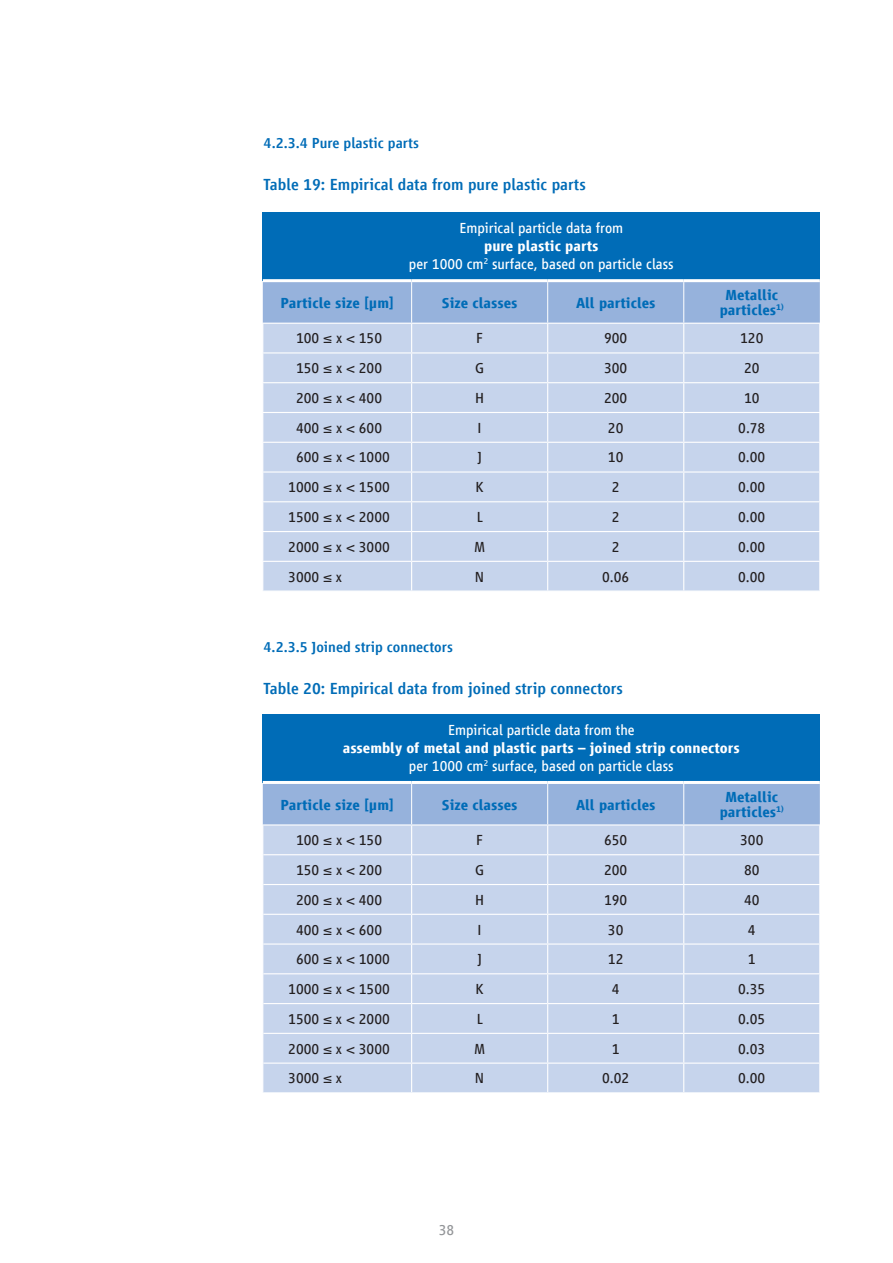
<style>
.page{position:relative;width:893px;height:1263px;background:#fff}
.page>*{position:absolute;margin:0;border:0;box-sizing:border-box;transform-origin:0 0}
.t1{font:500 16.5px "Vialog LT Com";color:#006cb7}
.t2{font:15px "Vialog LT Com";color:#231f20}
.t3{font:700 15px/15px "Vialog LT Com";color:#006cb7;text-align:center}
.t4{font:15px/18px "Vialog LT Com";color:#fff;text-align:center}
.t5{font:700 15px/18px "Vialog LT Com";color:#fff;text-align:center}
.t6{font:500 15px "Vialog LT Com";color:#006cb7}
.t7{font:15px "Vialog LT Com";color:#939598}
.s1{font-weight:700}
.s2{font-weight:400}
</style>
<div class="page">
<div style="left:263px;top:213px;width:557px;height:68px;background:#006cb7"></div>
<hr style="left:263px;top:279px;width:149px;height:3px;background:#fff">
<hr style="left:412px;top:279px;width:136px;height:3px;background:#fff">
<hr style="left:548px;top:279px;width:136px;height:3px;background:#fff">
<hr style="left:684px;top:279px;width:136px;height:3px;background:#fff">
<svg style="left:262px;top:281px;width:558px;height:309px;background:#c2d1ea"></svg>
<div style="left:263px;top:714px;width:557px;height:68px;background:#006cb7"></div>
<hr style="left:263px;top:781px;width:149px;height:3px;background:#fff">
<hr style="left:412px;top:781px;width:136px;height:3px;background:#fff">
<hr style="left:548px;top:781px;width:136px;height:3px;background:#fff">
<hr style="left:684px;top:781px;width:136px;height:3px;background:#fff">
<svg style="left:262px;top:782px;width:558px;height:310px;background:#c2d1ea"></svg>
<p class="t6" style="left:264px;top:135px;width:157px">4.2.3.4 Pure plastic parts</p>
<p class="t1" style="left:264px;top:175px;width:324px">Table 19: Empirical data from pure plastic parts</p>
<p class="t4" style="left:459px;top:219px;width:165px">Empirical particle data from</p>
<p class="t4" style="left:409px;top:237px;width:266px"><span class="s1">pure plastic parts<br></span>per 1000 cm<sup>2</sup> surface, based on particle class</p>
<p class="t3" style="left:281px;top:295px;width:115px">Particle size [µm]</p>
<p class="t3" style="left:442px;top:295px;width:77px">Size classes</p>
<p class="t3" style="left:576px;top:295px;width:81px">All particles</p>
<p class="t3" style="left:720px;top:288px;width:66px">Metallic particles<sup>1)</sup></p>
<p class="t2" style="left:296px;top:330px;width:88px">100 ≤ x &lt; 150</p>
<p class="t2" style="left:476px;top:330px;width:8px">F</p>
<p class="t2" style="left:604px;top:330px;width:25px">900</p>
<p class="t2" style="left:740px;top:330px;width:25px">120</p>
<p class="t2" style="left:296px;top:360px;width:88px">150 ≤ x &lt; 200</p>
<p class="t2" style="left:475px;top:360px;width:10px">G</p>
<p class="t2" style="left:604px;top:360px;width:25px">300</p>
<p class="t2" style="left:744px;top:360px;width:17px">20</p>
<p class="t2" style="left:296px;top:390px;width:88px">200 ≤ x &lt; 400</p>
<p class="t2" style="left:475px;top:390px;width:10px">H</p>
<p class="t2" style="left:604px;top:390px;width:25px">200</p>
<p class="t2" style="left:744px;top:390px;width:17px">10</p>
<p class="t2" style="left:296px;top:419px;width:88px">400 ≤ x &lt; 600</p>
<p class="t2" style="left:478px;top:419px;width:5px">I</p>
<p class="t2" style="left:608px;top:419px;width:17px">20</p>
<p class="t2" style="left:738px;top:419px;width:29px">0.78</p>
<p class="t2" style="left:296px;top:449px;width:95px">600 ≤ x &lt; 1000</p>
<p class="t2" style="left:477px;top:449px;width:6px">J</p>
<p class="t2" style="left:608px;top:449px;width:17px">10</p>
<p class="t2" style="left:738px;top:449px;width:29px">0.00</p>
<p class="t2" style="left:288px;top:479px;width:103px">1000 ≤ x &lt; 1500</p>
<p class="t2" style="left:476px;top:479px;width:10px">K</p>
<p class="t2" style="left:612px;top:479px;width:9px">2</p>
<p class="t2" style="left:738px;top:479px;width:29px">0.00</p>
<p class="t2" style="left:288px;top:509px;width:103px">1500 ≤ x &lt; 2000</p>
<p class="t2" style="left:477px;top:509px;width:8px">L</p>
<p class="t2" style="left:612px;top:509px;width:9px">2</p>
<p class="t2" style="left:738px;top:509px;width:29px">0.00</p>
<p class="t2" style="left:288px;top:538px;width:103px">2000 ≤ x &lt; 3000</p>
<p class="t2" style="left:474px;top:538px;width:12px">M</p>
<p class="t2" style="left:612px;top:538px;width:9px">2</p>
<p class="t2" style="left:738px;top:538px;width:29px">0.00</p>
<p class="t2" style="left:288px;top:568px;width:55px">3000 ≤ x</p>
<p class="t2" style="left:475px;top:568px;width:11px">N</p>
<p class="t2" style="left:602px;top:568px;width:29px">0.06</p>
<p class="t2" style="left:738px;top:568px;width:29px">0.00</p>
<p class="t6" style="left:264px;top:639px;width:191px">4.2.3.5 Joined strip connectors</p>
<p class="t1" style="left:264px;top:679px;width:361px">Table 20: Empirical data from joined strip connectors</p>
<p class="t4" style="left:448px;top:721px;width:188px">Empirical particle data from the</p>
<p class="t5" style="left:343px;top:739px;width:399px">assembly of metal and plastic parts – joined strip connectors <span class="s2">per 1000 cm</span><sup>2</sup> <span class="s2">surface, based on particle class</span></p>
<p class="t3" style="left:281px;top:797px;width:115px">Particle size [µm]</p>
<p class="t3" style="left:442px;top:797px;width:77px">Size classes</p>
<p class="t3" style="left:576px;top:797px;width:81px">All particles</p>
<p class="t3" style="left:720px;top:789px;width:66px">Metallic particles<sup>1)</sup></p>
<p class="t2" style="left:296px;top:832px;width:88px">100 ≤ x &lt; 150</p>
<p class="t2" style="left:476px;top:832px;width:8px">F</p>
<p class="t2" style="left:604px;top:832px;width:25px">650</p>
<p class="t2" style="left:740px;top:832px;width:25px">300</p>
<p class="t2" style="left:296px;top:862px;width:88px">150 ≤ x &lt; 200</p>
<p class="t2" style="left:475px;top:862px;width:10px">G</p>
<p class="t2" style="left:604px;top:862px;width:25px">200</p>
<p class="t2" style="left:744px;top:862px;width:17px">80</p>
<p class="t2" style="left:296px;top:891px;width:88px">200 ≤ x &lt; 400</p>
<p class="t2" style="left:475px;top:891px;width:10px">H</p>
<p class="t2" style="left:604px;top:891px;width:25px">190</p>
<p class="t2" style="left:744px;top:891px;width:17px">40</p>
<p class="t2" style="left:296px;top:921px;width:88px">400 ≤ x &lt; 600</p>
<p class="t2" style="left:478px;top:921px;width:5px">I</p>
<p class="t2" style="left:608px;top:921px;width:17px">30</p>
<p class="t2" style="left:748px;top:921px;width:9px">4</p>
<p class="t2" style="left:296px;top:951px;width:95px">600 ≤ x &lt; 1000</p>
<p class="t2" style="left:477px;top:951px;width:6px">J</p>
<p class="t2" style="left:608px;top:951px;width:17px">12</p>
<p class="t2" style="left:748px;top:951px;width:9px">1</p>
<p class="t2" style="left:288px;top:981px;width:103px">1000 ≤ x &lt; 1500</p>
<p class="t2" style="left:476px;top:981px;width:10px">K</p>
<p class="t2" style="left:612px;top:981px;width:9px">4</p>
<p class="t2" style="left:738px;top:981px;width:29px">0.35</p>
<p class="t2" style="left:288px;top:1010px;width:103px">1500 ≤ x &lt; 2000</p>
<p class="t2" style="left:477px;top:1010px;width:8px">L</p>
<p class="t2" style="left:612px;top:1010px;width:9px">1</p>
<p class="t2" style="left:738px;top:1010px;width:29px">0.05</p>
<p class="t2" style="left:288px;top:1040px;width:103px">2000 ≤ x &lt; 3000</p>
<p class="t2" style="left:474px;top:1040px;width:12px">M</p>
<p class="t2" style="left:612px;top:1040px;width:9px">1</p>
<p class="t2" style="left:738px;top:1040px;width:29px">0.03</p>
<p class="t2" style="left:288px;top:1070px;width:55px">3000 ≤ x</p>
<p class="t2" style="left:475px;top:1070px;width:11px">N</p>
<p class="t2" style="left:602px;top:1070px;width:29px">0.02</p>
<p class="t2" style="left:738px;top:1070px;width:29px">0.00</p>
<p class="t7" style="left:439px;top:1222px;width:17px">38</p>
</div>
